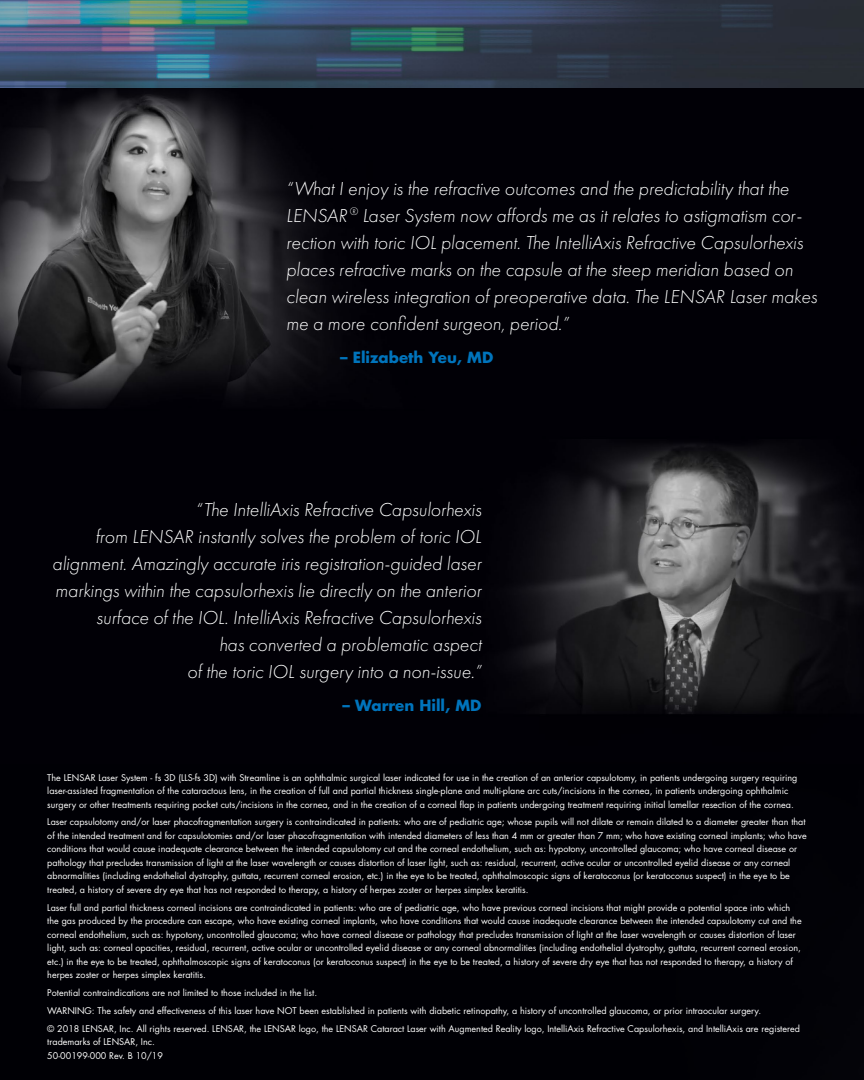
<style>
.page{position:relative;width:864px;height:1080px;background:#fff}
.page>*{position:absolute;margin:0;border:0;box-sizing:border-box;transform-origin:0 0}
.t1{font:italic 300 19.5px/27px "Futura PT";color:#fff;text-align:right}
.t2{font:700 15px "Futura Std";color:#0074bc}
.t3{font:9px/13.5px "Futura Std";color:#fff}
</style>
<div class="page">
<img style="left:0;top:0;width:864px;height:1080px">
<img style="left:0;top:89px;width:864px;height:675px">
<p class="t1" style="left:286px;top:175px;width:533px;text-align:left">“What I enjoy is the refractive outcomes and the predictability that the LENSAR <sup>®</sup> Laser System now affords me as it relates to astigmatism cor&shy;rection with toric IOL placement. The IntelliAxis Refractive Capsulorhexis places refractive marks on the capsule at the steep meridian based on clean wireless integration of preoperative data. The LENSAR Laser makes me a more confident surgeon, period.”</p>
<p class="t2" style="left:340px;top:347px;width:155px">– Elizabeth Yeu, MD</p>
<p class="t1" style="left:196px;top:496px;width:287px">“The IntelliAxis Refractive Capsulorhexis</p>
<p class="t1" style="left:52px;top:523px;width:431px">from LENSAR instantly solves the problem of toric IOL alignment. Amazingly accurate iris registration-guided laser markings within the capsulorhexis lie directly on the anterior surface of the IOL. IntelliAxis Refractive Capsulorhexis</p>
<p class="t1" style="left:187px;top:631px;width:296px">has converted a problematic aspect<br>of the toric IOL surgery into a non-issue.”</p>
<p class="t2" style="left:343px;top:695px;width:140px">– Warren Hill, MD</p>
<p class="t3" style="left:47px;top:771px;width:752px">The LENSAR Laser System - fs 3D (LLS-fs 3D) with Streamline is an ophthalmic surgical laser indicated for use in the creation of an anterior capsulotomy, in patients undergoing surgery requiring laser-assisted fragmentation of the cataractous lens, in the creation of full and partial thickness single-plane and multi-plane arc cuts/incisions in the cornea, in patients undergoing ophthalmic surgery or other treatments requiring pocket cuts/incisions in the cornea, and in the creation of a corneal flap in patients undergoing treatment requiring initial lamellar resection of the cornea.</p>
<p class="t3" style="left:47px;top:816px;width:761px">Laser capsulotomy and/or laser phacofragmentation surgery is contraindicated in patients: who are of pediatric age; whose pupils will not dilate or remain dilated to a diameter greater than that of the intended treatment and for capsulotomies and/or laser phacofragmentation with intended diameters of less than 4 mm or greater than 7 mm; who have existing corneal implants; who have conditions that would cause inadequate clearance between the intended capsulotomy cut and the corneal endothelium, such as: hypotony, uncontrolled glaucoma; who have corneal disease or pathology that precludes transmission of light at the laser wavelength or causes distortion of laser light, such as: residual, recurrent, active ocular or uncontrolled eyelid disease or any corneal abnormalities (including endothelial dystrophy, guttata, recurrent corneal erosion, etc.) in the eye to be treated, ophthalmoscopic signs of keratoconus (or keratoconus suspect) in the eye to be treated, a history of severe dry eye that has not responded to therapy, a history of herpes zoster or herpes simplex keratitis.</p>
<p class="t3" style="left:47px;top:901px;width:756px">Laser full and partial thickness corneal incisions are contraindicated in patients: who are of pediatric age, who have previous corneal incisions that might provide a potential space into which the gas produced by the procedure can escape, who have existing corneal implants, who have conditions that would cause inadequate clearance between the intended capsulotomy cut and the corneal endothelium, such as: hypotony, uncontrolled glaucoma; who have corneal disease or pathology that precludes transmission of light at the laser wavelength or causes distortion of laser light, such as: corneal opacities, residual, recurrent, active ocular or uncontrolled eyelid disease or any corneal abnormalities (including endothelial dystrophy, guttata, recurrent corneal erosion, etc.) in the eye to be treated, ophthalmoscopic signs of keratoconus (or keratoconus suspect) in the eye to be treated, a history of severe dry eye that has not responded to therapy, a history of herpes zoster or herpes simplex keratitis.</p>
<p class="t3" style="left:47px;top:986px;width:271px">Potential contraindications are not limited to those included in the list.</p>
<p class="t3" style="left:47px;top:1004px;width:715px">WARNING: The safety and effectiveness of this laser have NOT been established in patients with diabetic retinopathy, a history of uncontrolled glaucoma, or prior intraocular surgery.</p>
<p class="t3" style="left:47px;top:1022px;width:754px">© 2018 LENSAR, Inc. All rights reserved. LENSAR, the LENSAR logo, the LENSAR Cataract Laser with Augmented Reality logo, IntelliAxis Refractive Capsulorhexis, and IntelliAxis are registered trademarks of LENSAR, Inc.<br>50-00199-000 Rev. B 10/19</p>
</div>
